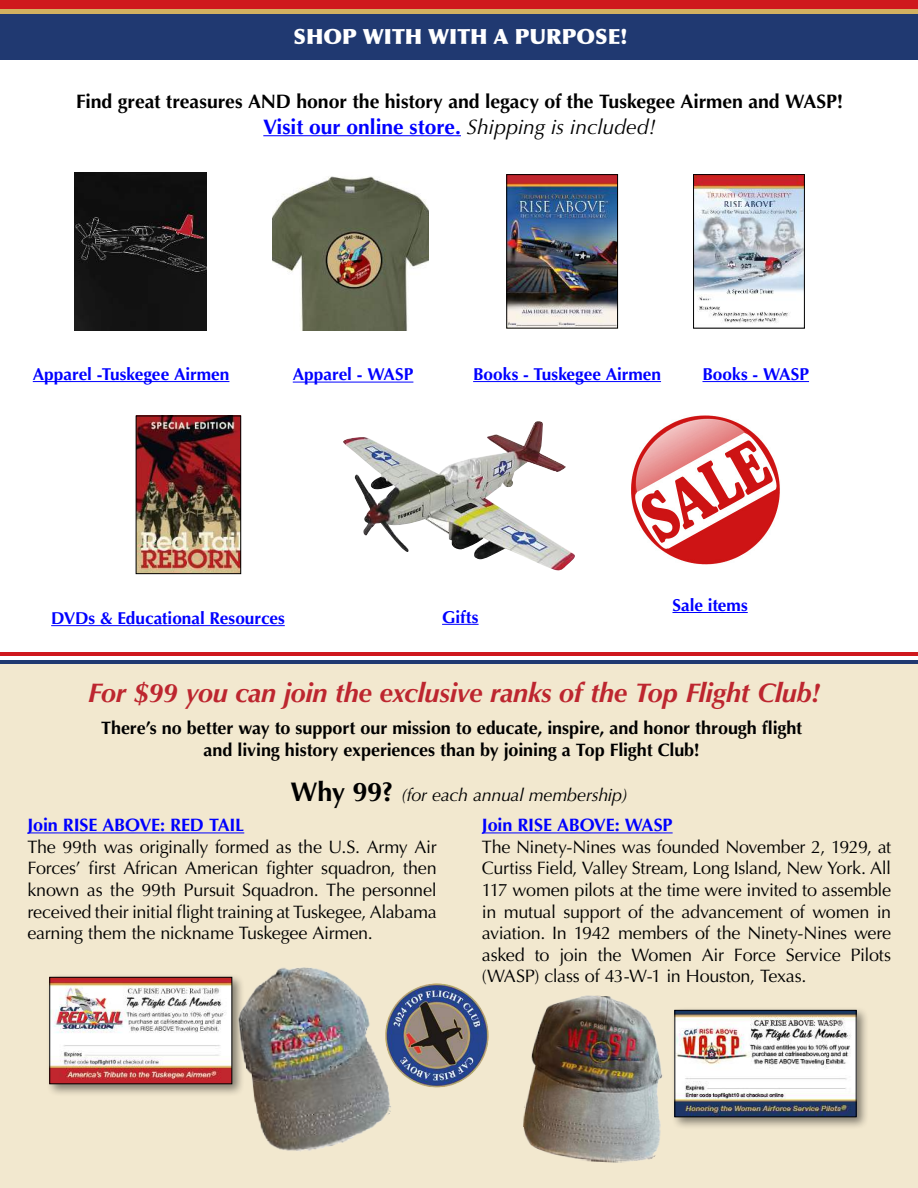
<style>
.page{position:relative;width:918px;height:1188px;background:#fff}
.page>*{position:absolute;margin:0;border:0;box-sizing:border-box;transform-origin:0 0}
.t1{font:italic 700 27px "Optima";letter-spacing:-.01em;color:#bd262f}
.t2{font:700 21px "Optima";color:#00f}
.t3{font:900 21px "Optima";color:#fff}
.t4{font:700 19.5px "Optima";letter-spacing:-.005em;color:#000}
.t5{font:18px/21.6px "Optima";letter-spacing:-.015em;color:#000;text-align:justify}
.t6{font:700 18px/21.6px "Optima";letter-spacing:-.005em;color:#000;text-align:center}
.t7{font:700 18px "Optima";letter-spacing:-.01em;color:#00f}
.t8{font:italic 18px "Optima";letter-spacing:-.02em;color:#000}
.t9{font:700 17.25px "Optima";color:#00f}
.s1{font-weight:400;font-style:italic;color:#000}
.s2{font-weight:700;font-style:normal;font-size:27px}
</style>
<div class="page">
<div style="left:0;top:0;width:918px;height:10px;background:#cf181d"></div>
<div style="left:0;top:9px;width:918px;height:7px;background:#d2b160"></div>
<div style="left:1px;top:14px;width:917px;height:46px;background:#203971"></div>
<hr style="left:263px;top:135px;width:198px;height:1px;background:#00f">
<hr style="left:473px;top:381px;width:188px;height:1px;background:#00f">
<img style="left:343px;top:421px;width:232px;height:150px">
<hr style="left:442px;top:624px;width:37px;height:1px;background:#00f">
<img style="left:632px;top:416px;width:148px;height:148px">
<hr style="left:672px;top:612px;width:76px;height:1px;background:#00f">
<hr style="left:33px;top:381px;width:196px;height:1px;background:#00f">
<img style="left:74px;top:173px;width:132px;height:157px">
<img style="left:138px;top:418px;width:101px;height:154px">
<div style="left:136px;top:416px;width:105px;height:158px;border:1px solid #000"></div>
<hr style="left:51px;top:625px;width:234px;height:1px;background:#00f">
<hr style="left:293px;top:382px;width:120px;height:1px;background:#00f">
<img style="left:272px;top:176px;width:157px;height:154px">
<img style="left:695px;top:176px;width:108px;height:147px">
<div style="left:693px;top:174px;width:112px;height:154px;border:1px solid #000"></div>
<hr style="left:702px;top:381px;width:107px;height:1px;background:#00f">
<div style="left:0;top:658px;width:918px;height:530px;background:#f2e8cf"></div>
<div style="left:0;top:657px;width:918px;height:7px;background:#fff"></div>
<hr style="left:0;top:660px;width:918px;height:4px;background:#203971">
<hr style="left:0;top:653px;width:918px;height:3px;background:#cf181d">
<div style="left:46px;top:974px;width:199px;height:123px;background:#000;opacity:.46"></div>
<img style="left:52px;top:979px;width:150px;height:103px">
<div style="left:50px;top:977px;width:182px;height:107px;border:1px solid #000"></div>
<div style="left:671px;top:1007px;width:198px;height:123px;background:#000;opacity:.46"></div>
<img style="left:677px;top:1012px;width:177px;height:103px">
<div style="left:675px;top:1010px;width:181px;height:107px;border:1px solid #000"></div>
<img style="left:413px;top:983px;width:75px;height:104px">
<img style="left:202px;top:967px;width:211px;height:184px">
<hr style="left:482px;top:832px;width:191px;height:1px;background:#00f">
<hr style="left:27px;top:832px;width:217px;height:1px;background:#00f">
<img style="left:509px;top:176px;width:107px;height:150px">
<div style="left:507px;top:174px;width:111px;height:154px;border:1px solid #000"></div>
<img style="left:523px;top:995px;width:140px;height:168px">
<p class="t3" style="left:294px;top:25px;width:336px">SHOP WITH WITH A PURPOSE!</p>
<p class="t4" style="left:76px;top:94px;width:769px">Find great treasures AND honor the history and legacy of the Tuskegee Airmen and WASP!</p>
<p class="t2" style="left:263px;top:118px;width:394px">Visit our online store. <span class="s1">Shipping is included!</span></p>
<p class="t9" style="left:33px;top:367px;width:198px">Apparel -Tuskegee Airmen</p>
<p class="t9" style="left:293px;top:367px;width:122px">Apparel - WASP</p>
<p class="t9" style="left:702px;top:367px;width:108px">Books - WASP</p>
<p class="t9" style="left:473px;top:367px;width:189px">Books - Tuskegee Airmen</p>
<p class="t9" style="left:51px;top:611px;width:235px">DVDs &amp; Educational Resources</p>
<p class="t9" style="left:442px;top:610px;width:38px">Gifts</p>
<p class="t9" style="left:672px;top:598px;width:77px">Sale items</p>
<h1 class="t1" style="left:88px;top:677px;width:734px">For $99 you can join the exclusive ranks of the Top Flight Club!</h1>
<p class="t6" style="left:101px;top:717px;width:703px">There’s no better way to support our mission to educate, inspire, and honor through flight and living history experiences than by joining a Top Flight Club!</p>
<p class="t8" style="left:291px;top:788px;width:339px"><span class="s2">Why 99?</span> (for each annual membership)</p>
<p class="t7" style="left:27px;top:818px;width:218px">Join RISE ABOVE: RED TAIL</p>
<p class="t5" style="left:27px;top:838px;width:411px">The 99th was originally formed as the U.S. Army Air Forces’ first African American fighter squadron, then known as the 99th Pursuit Squadron. The personnel received their initial flight training at Tuskegee, Alabama earning them the nickname Tuskegee Airmen.</p>
<p class="t7" style="left:482px;top:818px;width:192px">Join RISE ABOVE: WASP</p>
<p class="t5" style="left:482px;top:838px;width:411px">The Ninety-Nines was founded November 2, 1929, at Curtiss Field, Valley Stream, Long Island, New York. All 117 women pilots at the time were invited to assemble in mutual support of the advancement of women in aviation. In 1942 members of the Ninety-Nines were asked to join the Women Air Force Service Pilots (WASP) class of 43-W-1 in Houston, Texas.</p>
</div>
